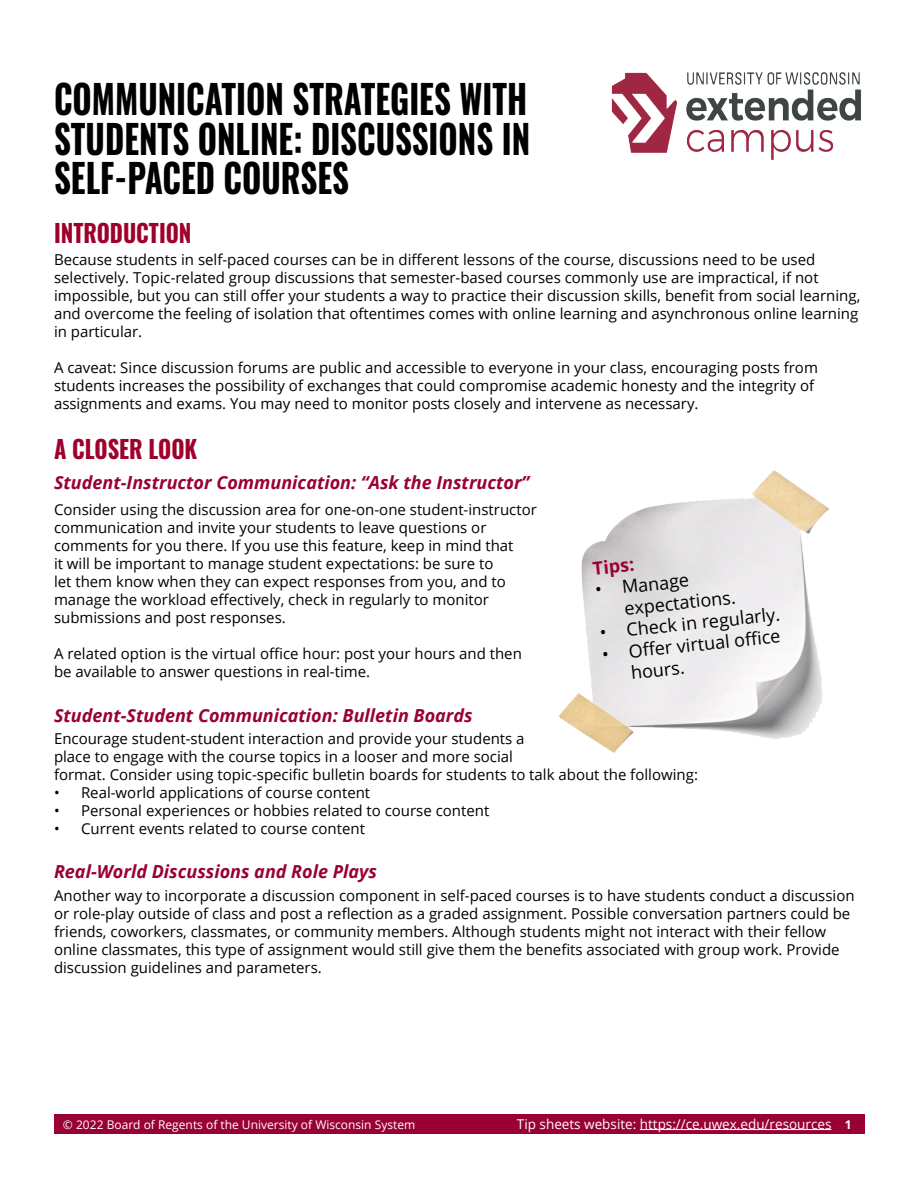
<style>
.page{position:relative;width:918px;height:1188px;background:#fff}
.page>*{position:absolute;margin:0;border:0;box-sizing:border-box;transform-origin:0 0}
.t1{font:700 39.6px/39.6px "Oswald";color:#000;text-align:justify;scale:.83 1}
.t2{font:700 24.75px "Oswald";color:#9e022c;scale:.91 1}
.t3{font:italic 700 18px "Open Sans";color:#903}
.t4{font:18px/21.6px "Open Sans";color:#000}
.t5{font:700 18px "Open Sans";color:#903}
.t6{font:15px/18px "Open Sans";color:#000}
.t7{font:13.5px "Open Sans";color:#fff}
.t8{font:12px "Open Sans";color:#fff}
.t9{font:700 12px "Open Sans";color:#fff}
</style>
<div class="page">
<img style="left:611px;top:72px;width:250px;height:88px">
<div style="left:54px;top:1114px;width:810px;height:20px;background:#903"></div>
<img style="left:558px;top:470px;width:271px;height:283px">
<hr style="left:640px;top:1129px;width:192px;height:1px;background:#fff">
<h1 class="t1" style="left:54px;top:82px;width:575px">COMMUNICATION STRATEGIES WITH STUDENTS ONLINE: DISCUSSIONS IN SELF-PACED COURSES</h1>
<h2 class="t2" style="left:54px;top:220px;width:153px">INTRODUCTION</h2>
<p class="t6" style="left:54px;top:251px;width:808px">Because students in self-paced courses can be in different lessons of the course, discussions need to be used selectively. Topic-related group discussions that semester-based courses commonly use are impractical, if not impossible, but you can still offer your students a way to practice their discussion skills, benefit from social learning, and overcome the feeling of isolation that oftentimes comes with online learning and asynchronous online learning in particular.</p>
<p class="t6" style="left:54px;top:359px;width:765px">A caveat: Since discussion forums are public and accessible to everyone in your class, encouraging posts from students increases the possibility of exchanges that could compromise academic honesty and the integrity of assignments and exams. You may need to monitor posts closely and intervene as necessary.</p>
<h2 class="t2" style="left:54px;top:436px;width:159px">A CLOSER LOOK</h2>
<p class="t3" style="left:54px;top:470px;width:477px">Student-Instructor Communication: “Ask the Instructor”</p>
<p class="t6" style="left:54px;top:501px;width:484px">Consider using the discussion area for one-on-one student-instructor communication and invite your students to leave questions or comments for you there. If you use this feature, keep in mind that<br>it will be important to manage student expectations: be sure to<br>let them know when they can expect responses from you, and to manage the workload effectively, check in regularly to monitor submissions and post responses.</p>
<p class="t6" style="left:54px;top:645px;width:469px">A related option is the virtual office hour: post your hours and then be available to answer questions in real-time.</p>
<p class="t3" style="left:54px;top:702px;width:420px">Student-Student Communication: Bulletin Boards</p>
<p class="t6" style="left:54px;top:729px;width:646px">Encourage student-student interaction and provide your students a<br>place to engage with the course topics in a looser and more social<br>format. Consider using topic-specific bulletin boards for students to talk about the following:</p>
<p class="t6" style="left:54px;top:783px;width:318px">• Real-world applications of course content</p>
<p class="t6" style="left:54px;top:801px;width:437px">• Personal experiences or hobbies related to course content</p>
<p class="t6" style="left:54px;top:819px;width:312px">• Current events related to course content</p>
<p class="t3" style="left:54px;top:859px;width:325px">Real-World Discussions and Role Plays</p>
<p class="t6" style="left:54px;top:886px;width:802px">Another way to incorporate a discussion component in self-paced courses is to have students conduct a discussion or role-play outside of class and post a reflection as a graded assignment. Possible conversation partners could be friends, coworkers, classmates, or community members. Although students might not interact with their fellow online classmates, this type of assignment would still give them the benefits associated with group work. Provide discussion guidelines and parameters.</p>
<p class="t5" style="left:592px;top:556px;width:43px;rotate:-6deg">Tips:</p>
<p class="t4" style="left:621px;top:576px;width:113px;text-indent:-27px;rotate:-6deg">• Manage expectations.</p>
<p class="t4" style="left:599px;top:622px;width:183px;rotate:-6deg">• Check in regularly.</p>
<p class="t4" style="left:628px;top:640px;width:154px;text-indent:-27px;rotate:-6deg">• Off er virtual offi ce hours.</p>
<p class="t7" style="left:517px;top:1114px;width:316px">Tip sheets website: https://ce.uwex.edu/resources</p>
<p class="t8" style="left:63px;top:1116px;width:354px">© 2022 Board of Regents of the University of Wisconsin System</p>
<p class="t9" style="left:845px;top:1116px;width:8px">1</p>
</div>
